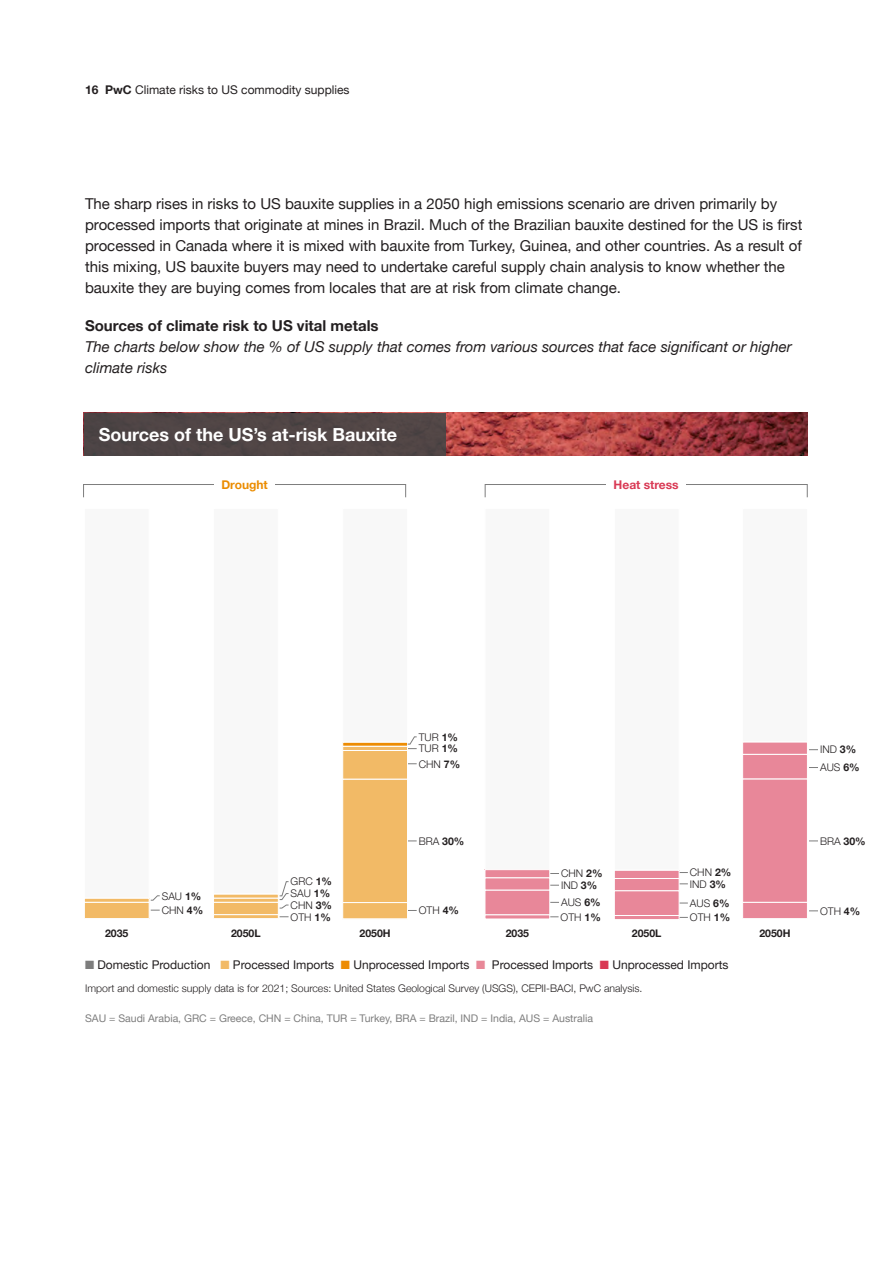
<style>
.page{position:relative;width:893px;height:1263px;background:#fff}
.page>*{position:absolute;margin:0;border:0;box-sizing:border-box;transform-origin:0 0}
.Sub_Sub{font:700 18px "Helvetica Neue LT Pro";color:#fff}
.Body{font:15px/21px "Helvetica Neue";color:#231f20}
.Body-2{font:italic 15px/21px "Helvetica Neue";color:#231f20}
.Sub_Sub-2{font:700 15px "Helvetica Neue";color:#231f20}
.Body_copy{font:12px "Helvetica Neue LT Pro";color:#231f20}
.t1{font:12px "Helvetica Neue";color:#231f20}
.Body_copy-2{font:700 12px "Helvetica Neue LT Pro";color:#d93954}
.Body_copy-3{font:700 12px "Helvetica Neue LT Pro";color:#eb8c00}
.Body_copy-4{font:300 10.5px "Helvetica Neue LT Pro";color:#231f20}
.Body-3{font:300 10.5px "Helvetica Neue";color:#231f20}
.Note_Source{font:10.5px "Helvetica Neue";color:#7d7d7d}
.Body_copy-5{font:700 10.5px "Helvetica Neue LT Pro";color:#231f20}
.s1{font-weight:700}
.s2{color:#7d7d7d}
.s3{color:#f2ba66}
.s4{color:#ed8c03}
.s5{color:#e88898}
.s6{color:#d93954}
</style>
<div class="page">
<img style="left:446px;top:413px;width:362px;height:42px">
<div style="left:84px;top:413px;width:362px;height:42px;background:#504545"></div>
<div style="left:485px;top:508px;width:65px;height:411px;background:#f8f8f8"></div>
<div style="left:614px;top:508px;width:65px;height:411px;background:#f8f8f8"></div>
<div style="left:742px;top:508px;width:66px;height:411px;background:#f8f8f8"></div>
<div style="left:342px;top:508px;width:66px;height:411px;background:#f8f8f8"></div>
<div style="left:213px;top:508px;width:66px;height:411px;background:#f8f8f8"></div>
<div style="left:83px;top:484px;width:323px;height:14px;border:1px solid #7d7d7d"></div>
<div style="left:485px;top:484px;width:323px;height:14px;border:1px solid #7d7d7d"></div>
<div style="left:214px;top:478px;width:61px;height:13px;background:#fff"></div>
<div style="left:606px;top:478px;width:80px;height:13px;background:#fff"></div>
<div style="left:84px;top:508px;width:66px;height:411px;background:#f8f8f8"></div>
<svg style="left:150px;top:895px;width:10px;height:6px"></svg>
<svg style="left:279px;top:881px;width:10px;height:28px"></svg>
<svg style="left:84px;top:898px;width:66px;height:4px"></svg>
<div style="left:84px;top:902px;width:66px;height:17px;background:#f2ba66;border:1px solid #fff"></div>
<hr style="left:84px;top:918px;width:65px;height:1px;background:#fff">
<svg style="left:213px;top:894px;width:66px;height:4px"></svg>
<svg style="left:213px;top:898px;width:66px;height:4px"></svg>
<div style="left:213px;top:902px;width:66px;height:13px;background:#f2ba66;border:1px solid #fff"></div>
<svg style="left:213px;top:914px;width:66px;height:5px"></svg>
<hr style="left:214px;top:918px;width:64px;height:1px;background:#fff">
<div style="left:485px;top:869px;width:65px;height:9px;background:#e88799;border:1px solid #fff"></div>
<div style="left:485px;top:877px;width:65px;height:13px;background:#e88799;border:1px solid #fff"></div>
<div style="left:485px;top:890px;width:65px;height:25px;background:#e88799;border:1px solid #fff"></div>
<svg style="left:485px;top:914px;width:65px;height:5px"></svg>
<div style="left:614px;top:870px;width:65px;height:9px;background:#e88799;border:1px solid #fff"></div>
<div style="left:614px;top:878px;width:65px;height:13px;background:#e88799;border:1px solid #fff"></div>
<div style="left:614px;top:890px;width:65px;height:26px;background:#e88799;border:1px solid #fff"></div>
<svg style="left:614px;top:915px;width:65px;height:4px"></svg>
<svg style="left:342px;top:742px;width:65px;height:4px"></svg>
<svg style="left:342px;top:746px;width:66px;height:4px"></svg>
<div style="left:342px;top:750px;width:66px;height:30px;background:#f2ba66;border:1px solid #fff"></div>
<div style="left:342px;top:779px;width:66px;height:124px;background:#f2ba66;border:1px solid #fff"></div>
<div style="left:342px;top:902px;width:66px;height:17px;background:#f2ba66;border:1px solid #fff"></div>
<svg style="left:407px;top:736px;width:10px;height:13px"></svg>
<div style="left:742px;top:742px;width:66px;height:13px;background:#e88799;border:1px solid #fff"></div>
<div style="left:742px;top:754px;width:66px;height:25px;background:#e88799;border:1px solid #fff"></div>
<div style="left:742px;top:779px;width:66px;height:124px;background:#e88799;border:1px solid #fff"></div>
<div style="left:742px;top:902px;width:66px;height:17px;background:#e88799;border:1px solid #fff"></div>
<hr style="left:743px;top:918px;width:64px;height:1px;background:#fff">
<p class="t1" style="left:85px;top:81px;width:266px"><span class="s1">16 PwC</span> Climate risks to US commodity supplies</p>
<p class="Body" style="left:85px;top:194px;width:719px">The sharp rises in risks to US bauxite supplies in a 2050 high emissions scenario are driven primarily by processed imports that originate at mines in Brazil. Much of the Brazilian bauxite destined for the US is first processed in Canada where it is mixed with bauxite from Turkey, Guinea, and other countries. As a result of this mixing, US bauxite buyers may need to undertake careful supply chain analysis to know whether the bauxite they are buying comes from locales that are at risk from climate change.</p>
<p class="Sub_Sub-2" style="left:85px;top:313px;width:295px">Sources of climate risk to US vital metals</p>
<p class="Body-2" style="left:85px;top:337px;width:708px">The charts below show the % of US supply that comes from various sources that face significant or higher climate risks</p>
<p class="Sub_Sub" style="left:99px;top:423px;width:300px">Sources of the US’s at-risk Bauxite</p>
<p class="Body_copy-3" style="left:221px;top:477px;width:48px">Drought</p>
<p class="Body_copy-2" style="left:614px;top:477px;width:67px">Heat stress</p>
<p class="Body_copy-4" style="left:419px;top:730px;width:41px">TUR <span class="s1">1%</span></p>
<p class="Body_copy-4" style="left:419px;top:742px;width:41px">TUR <span class="s1">1%</span></p>
<p class="Body_copy-4" style="left:419px;top:757px;width:43px">CHN <span class="s1">7%</span></p>
<p class="Body_copy-4" style="left:162px;top:889px;width:41px">SAU <span class="s1">1%</span></p>
<p class="Body_copy-4" style="left:162px;top:904px;width:43px">CHN <span class="s1">4%</span></p>
<p class="Body_copy-4" style="left:419px;top:834px;width:47px">BRA <span class="s1">30%</span></p>
<p class="Body_copy-4" style="left:690px;top:866px;width:43px">CHN <span class="s1">2%</span></p>
<p class="Body_copy-4" style="left:561px;top:867px;width:43px">CHN <span class="s1">2%</span></p>
<p class="Body_copy-4" style="left:291px;top:875px;width:43px">GRC <span class="s1">1%</span></p>
<p class="Body_copy-4" style="left:690px;top:877px;width:38px">IND <span class="s1">3%</span></p>
<p class="Body_copy-4" style="left:561px;top:879px;width:38px">IND <span class="s1">3%</span></p>
<p class="Body_copy-4" style="left:291px;top:887px;width:41px">SAU <span class="s1">1%</span></p>
<p class="Body_copy-4" style="left:561px;top:896px;width:41px">AUS <span class="s1">6%</span></p>
<p class="Body_copy-4" style="left:291px;top:899px;width:43px">CHN <span class="s1">3%</span></p>
<p class="Body_copy-4" style="left:690px;top:897px;width:41px">AUS <span class="s1">6%</span></p>
<p class="Body_copy-4" style="left:419px;top:904px;width:42px">OTH <span class="s1">4%</span></p>
<p class="Body_copy-4" style="left:291px;top:910px;width:42px">OTH <span class="s1">1%</span></p>
<p class="Body_copy-4" style="left:690px;top:911px;width:42px">OTH <span class="s1">1%</span></p>
<p class="Body_copy-4" style="left:561px;top:910px;width:42px">OTH <span class="s1">1%</span></p>
<p class="Body_copy-5" style="left:105px;top:927px;width:25px">2035</p>
<p class="Body_copy-5" style="left:231px;top:926px;width:31px">2050L</p>
<p class="Body_copy-5" style="left:360px;top:927px;width:33px">2050H</p>
<p class="Body_copy-5" style="left:506px;top:927px;width:25px">2035</p>
<p class="Body_copy-5" style="left:632px;top:927px;width:31px">2050L</p>
<p class="Body_copy-5" style="left:759px;top:926px;width:33px">2050H</p>
<p class="Body_copy" style="left:85px;top:957px;width:645px"><span class="s2">■</span> Domestic Production <span class="s3">■</span> Processed Imports <span class="s4">■</span> Unprocessed Imports <span class="s5">■</span> Processed Imports <span class="s6">■</span> Unprocessed Imports</p>
<p class="Body-3" style="left:85px;top:980px;width:559px">Import and domestic supply data is for 2021; Sources: United States Geological Survey (USGS), CEPII-BACI, PwC analysis.</p>
<p class="Note_Source" style="left:85px;top:1010px;width:509px">SAU = Saudi Arabia, GRC = Greece, CHN = China, TUR = Turkey, BRA = Brazil, IND = India, AUS = Australia</p>
<p class="Body_copy-4" style="left:820px;top:743px;width:38px">IND <span class="s1">3%</span></p>
<p class="Body_copy-4" style="left:820px;top:761px;width:41px">AUS <span class="s1">6%</span></p>
<p class="Body_copy-4" style="left:820px;top:834px;width:47px">BRA <span class="s1">30%</span></p>
<p class="Body_copy-4" style="left:820px;top:904px;width:42px">OTH <span class="s1">4%</span></p>
</div>
